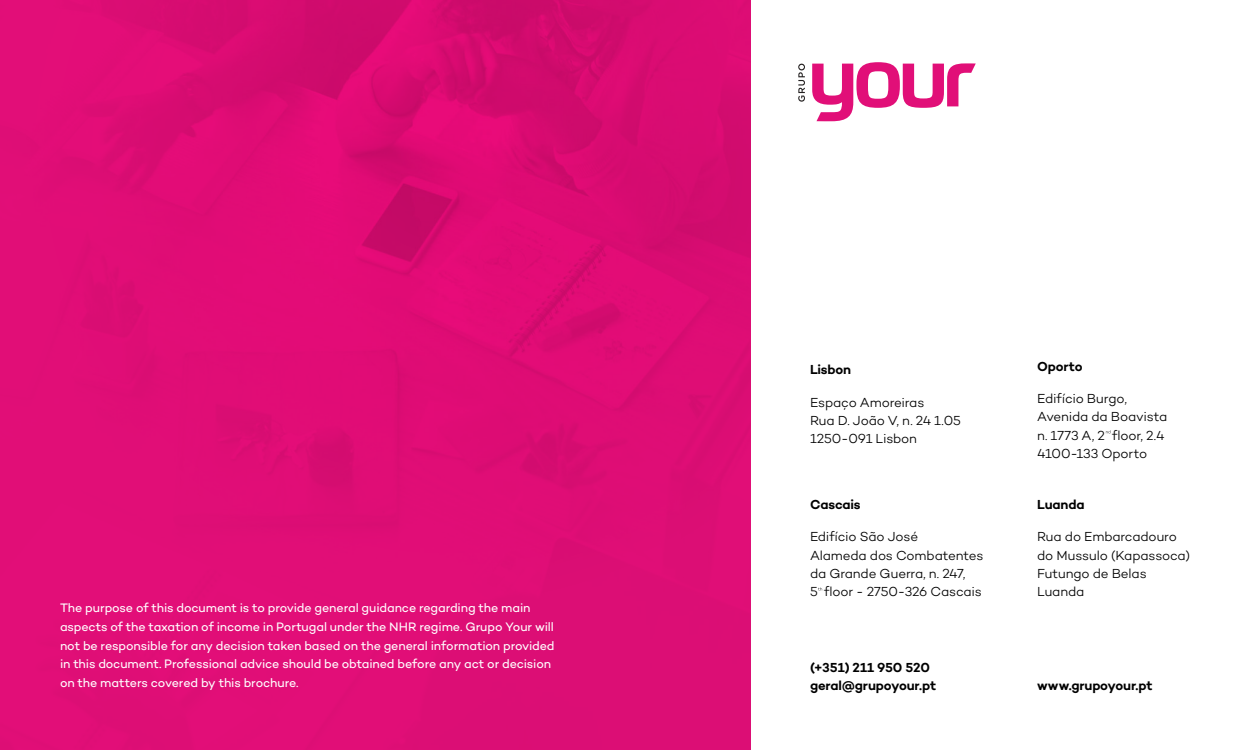
<style>
.page{position:relative;width:1250px;height:750px;background:#fff}
.page>*{position:absolute;margin:0;border:0;box-sizing:border-box;transform-origin:0 0}
.t1{font:300 13.38px/18.4px "Campton";letter-spacing:-.01em;color:#000}
.t2{font:600 13.38px/18.4px "Campton";letter-spacing:-.015em;color:#000}
.t3{font:12.5px/18.8px "Campton";letter-spacing:-.01em;color:#fff}
</style>
<div class="page">
<img style="left:0;top:0;width:750px;height:750px">
<svg style="left:798px;top:64px;width:7px;height:38px"></svg>
<svg style="left:812px;top:62px;width:164px;height:59px"></svg>
<svg style="left:818px;top:587px;width:4px;height:4px"></svg>
<p class="t3" style="left:60px;top:598px;width:496px">The purpose of this document is to provide general guidance regarding the main aspects of the taxation of income in Portugal under the NHR regime. Grupo Your will not be responsible for any decision taken based on the general information provided in this document. Professional advice should be obtained before any act or decision on the matters covered by this brochure.</p>
<p class="t2" style="left:810px;top:360px;width:43px">Lisbon</p>
<p class="t2" style="left:1037px;top:357px;width:47px">Oporto</p>
<p class="t1" style="left:810px;top:393px;width:153px">Espaço Amoreiras<br>Rua D. João V, n. 24 1.05<br>1250-091 Lisbon</p>
<p class="t1" style="left:1037px;top:389px;width:132px">Edifício Burgo,<br>Avenida da Boavista n. 1773 A, 2 floor, 2.4<br>4100-133 Oporto</p>
<p class="t2" style="left:810px;top:495px;width:52px">Cascais</p>
<p class="t2" style="left:1037px;top:495px;width:49px">Luanda</p>
<p class="t1" style="left:810px;top:528px;width:175px">Edifício São José<br>Alameda dos Combatentes da Grande Guerra, n. 247,<br>5 floor - 2750-326 Cascais</p>
<p class="t1" style="left:1037px;top:527px;width:154px">Rua do Embarcadouro do Mussulo (Kapassoca)<br>Futungo de Belas<br>Luanda</p>
<p class="t2" style="left:810px;top:658px;width:128px">(+351) 211 950 520 geral@grupoyour.pt</p>
<p class="t2" style="left:1037px;top:676px;width:117px">www.grupoyour.pt</p>
</div>
